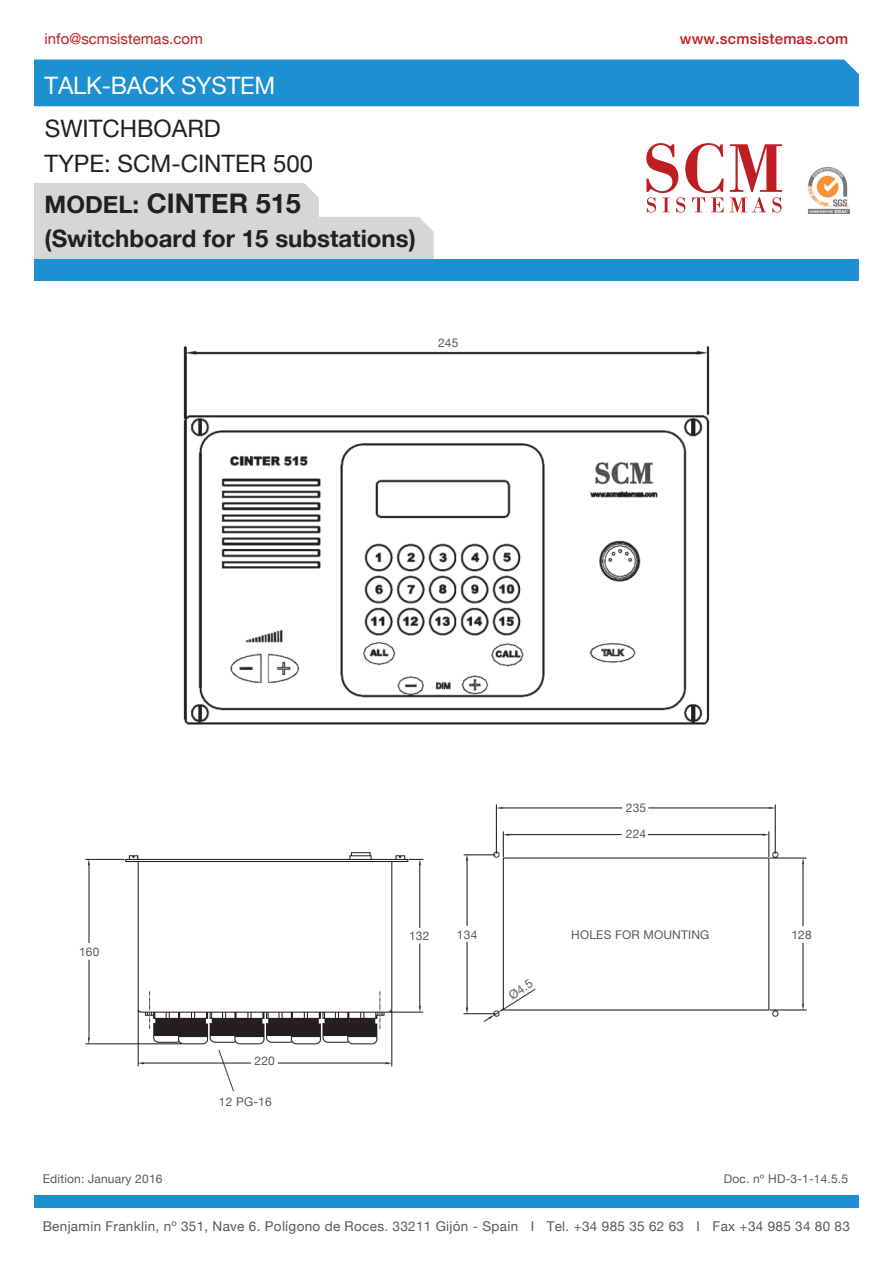
<style>
.page{position:relative;width:893px;height:1263px;background:#fff}
.page>*{position:absolute;margin:0;border:0;box-sizing:border-box;transform-origin:0 0}
.t1{font:700 27px "Helvetica Neue";color:#231f20}
.t2{font:24px "Helvetica Neue";color:#231f20}
.t3{font:700 24px "Helvetica Neue";color:#231f20}
.t4{font:24px "Helvetica Neue";letter-spacing:-.01em;color:#fff}
.t5{font:15px "Helvetica Neue";color:#be1e23}
.t6{font:500 15px "Helvetica Neue";letter-spacing:.015em;color:#be1e23}
.t7{font:13.5px "Helvetica Neue";letter-spacing:.025em;color:#57585a}
.t8{font:12px/26px "Helvetica Neue";letter-spacing:.015em;color:#57585a}
.s1{font-size:24px}
</style>
<div class="page">
<img style="left:85px;top:852px;width:339px;height:240px">
<img style="left:463px;top:804px;width:344px;height:218px">
<svg style="left:34px;top:183px;width:400px;height:76px;background:#dadbdd"></svg>
<div style="left:34px;top:60px;width:825px;height:46px;background:#1c90d0"></div>
<div style="left:34px;top:259px;width:825px;height:22px;background:#1c90d0"></div>
<div style="left:34px;top:1195px;width:825px;height:13px;background:#1c90d0"></div>
<svg style="left:646px;top:143px;width:136px;height:70px"></svg>
<img style="left:807px;top:167px;width:43px;height:46px">
<img style="left:183px;top:345px;width:527px;height:380px">
<p class="t5" style="left:45px;top:28px;width:160px">info@scmsistemas.com</p>
<h2 class="t4" style="left:45px;top:68px;width:232px">TALK-BACK SYSTEM</h2>
<h2 class="t2" style="left:45px;top:112px;width:177px">SWITCHBOARD</h2>
<h2 class="t2" style="left:45px;top:146px;width:270px">TYPE: SCM-CINTER 500</h2>
<h1 class="t1" style="left:45px;top:182px;width:258px"><span class="s1">MODEL:</span> CINTER 515</h1>
<h2 class="t3" style="left:45px;top:219px;width:373px">(Switchboard for 15 substations)</h2>
<p class="t8" style="left:438px;top:330px;width:22px">245</p>
<p class="t6" style="left:680px;top:26px;width:170px">www.scmsistemas.com</p>
<p class="t8" style="left:79px;top:939px;width:22px">160</p>
<p class="t8" style="left:255px;top:1048px;width:22px">220</p>
<p class="t8" style="left:219px;top:1089px;width:54px">12 PG-16</p>
<p class="t8" style="left:626px;top:796px;width:22px">235<br>224</p>
<p class="t8" style="left:409px;top:923px;width:22px">132</p>
<p class="t8" style="left:571px;top:922px;width:140px">HOLES FOR MOUNTING</p>
<p class="t8" style="left:457px;top:922px;width:22px">134</p>
<p class="t8" style="left:791px;top:922px;width:22px">128</p>
<p class="t8" style="left:503px;top:987px;width:28px;rotate:-35deg">Ø4.5</p>
<p class="t8" style="left:724px;top:1166px;width:126px">Doc. nº HD-3-1-14.5.5</p>
<p class="t7" style="left:43px;top:1216px;width:809px">Benjamin Franklin, nº 351, Nave 6. Polígono de Roces. 33211 Gijón - Spain I Tel. +34 985 35 62 63 I Fax +34 985 34 80 83</p>
<p class="t8" style="left:43px;top:1166px;width:121px">Edition: January 2016</p>
</div>
